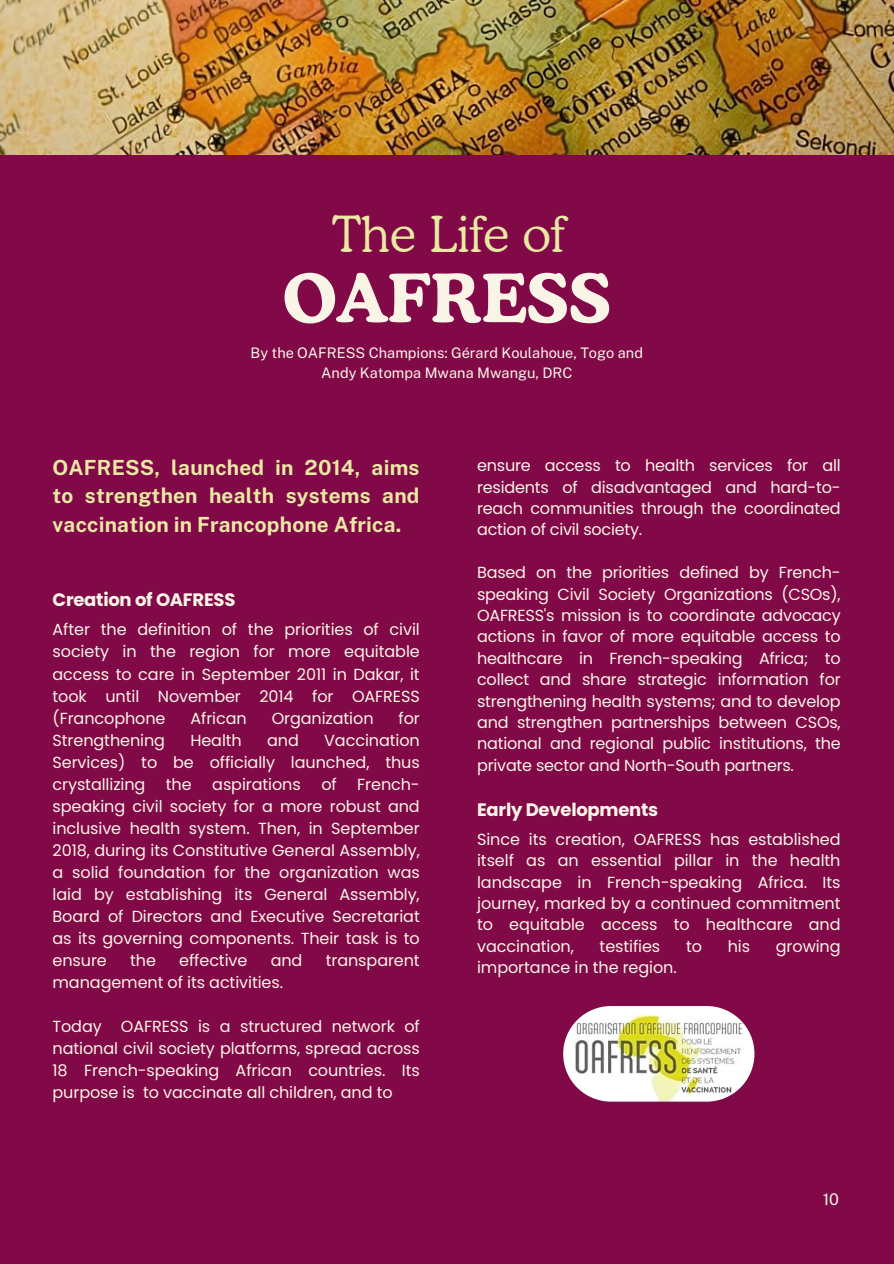
<style>
.page{position:relative;width:894px;height:1264px;background:#fff}
.page>*{position:absolute;margin:0;border:0;box-sizing:border-box;transform-origin:0 0}
.t1{font:700 66.6px "Cooper BT";color:#faf4e6}
.t2{font:300 49.5px "Cooper BT";color:#eae9a4}
.t3{font:700 20.85px/28.2px "Public Sans";letter-spacing:.01em;color:#eae9a4;text-align:justify}
.t4{font:700 18px "Poppins";letter-spacing:-.015em;color:#faf4e6}
.t5{font:16.05px/21.3px "Poppins";letter-spacing:-.005em;color:#faf4e6;text-align:justify}
.t6{font:16.05px "Public Sans";color:#faf4e6}
.t7{font:14.55px/20.2px "Public Sans";color:#faf4e6;text-align:center}
</style>
<div class="page">
<div style="left:0;top:0;width:893px;height:1263px;background:#810947"></div>
<img style="left:0;top:0;width:893px;height:154px">
<img style="left:563px;top:1006px;width:191px;height:95px;border-radius:48px">
<p class="t2" style="left:332px;top:204px;width:234px">The Life of</p>
<h4 class="t1" style="left:282px;top:257px;width:330px">OAFRESS</h4>
<p class="t7" style="left:250px;top:342px;width:394px">By the OAFRESS Champions: Gérard Koulahoue, Togo and<br>Andy Katompa Mwana Mwangu, DRC</p>
<h2 class="t3" style="left:53px;top:453px;width:368px">OAFRESS, launched in 2014, aims to strengthen health systems and vaccination in Francophone Africa.</h2>
<h1 class="t5" style="left:477px;top:455px;width:365px">ensure access to health services for all residents of disadvantaged and hard-to&shy;reach communities through the coordinated action of civil society.</h1>
<p class="t5" style="left:477px;top:562px;width:365px">Based on the priorities defined by French&shy;speaking Civil Society Organizations (CSOs), OAFRESS's mission is to coordinate advocacy actions in favor of more equitable access to healthcare in French-speaking Africa; to collect and share strategic information for strengthening health systems; and to develop and strengthen partnerships between CSOs, national and regional public institutions, the private sector and North-South partners.</p>
<h3 class="t4" style="left:477px;top:796px;width:183px">Early Developments</h3>
<h4 class="t5" style="left:477px;top:828px;width:365px">Since its creation, OAFRESS has established itself as an essential pillar in the health landscape in French-speaking Africa. Its journey, marked by a continued commitment to equitable access to healthcare and vaccination,</h4>
<p class="t4" style="left:53px;top:587px;width:184px">Creation of OAFRESS</p>
<p class="t5" style="left:53px;top:619px;width:368px;line-height:22px">After the definition of the priorities of civil society in the region for more equitable access to care in September 2011 in Dakar, it took until November 2014 for OAFRESS (Francophone</p>
<p class="t5" style="left:190px;top:707px;width:58px">African</p>
<p class="t5" style="left:271px;top:707px;width:103px">Organization</p>
<p class="t5" style="left:398px;top:707px;width:23px">for</p>
<p class="t5" style="left:53px;top:729px;width:368px;line-height:22px;text-indent:271px">Vaccination Services) to be officially launched, thus crystallizing</p>
<p class="t5" style="left:53px;top:729px;width:114px">Strengthening</p>
<p class="t5" style="left:190px;top:729px;width:53px">Health</p>
<p class="t5" style="left:267px;top:729px;width:33px">and</p>
<p class="t5" style="left:166px;top:773px;width:27px">the</p>
<p class="t5" style="left:212px;top:773px;width:90px">aspirations</p>
<p class="t5" style="left:321px;top:773px;width:17px">of</p>
<p class="t5" style="left:53px;top:773px;width:368px;line-height:22px;text-indent:304px">French&shy;speaking civil society for a more robust and inclusive health system. Then, in September 2018, during its Constitutive General Assembly, a solid foundation for the organization was laid by establishing its General Assembly, Board of Directors and Executive Secretariat as its governing components. Their task is to ensure</p>
<h4 class="t5" style="left:599px;top:935px;width:62px">testifies</h4>
<h4 class="t5" style="left:685px;top:935px;width:18px">to</h4>
<h4 class="t5" style="left:727px;top:935px;width:24px">his</h4>
<h4 class="t5" style="left:775px;top:935px;width:66px">growing</h4>
<h4 class="t5" style="left:477px;top:957px;width:201px">importance in the region.</h4>
<p class="t5" style="left:130px;top:949px;width:27px">the</p>
<p class="t5" style="left:179px;top:949px;width:70px">effective</p>
<p class="t5" style="left:270px;top:949px;width:33px">and</p>
<p class="t5" style="left:325px;top:949px;width:96px">transparent</p>
<p class="t5" style="left:53px;top:971px;width:232px">management of its activities.</p>
<p class="t5" style="left:53px;top:1015px;width:368px;line-height:22px">Today OAFRESS is a structured network of national civil society platforms, spread across 18 French-speaking African countries. Its purpose is to vaccinate all children, and to</p>
<p class="t6" style="left:822px;top:1189px;width:18px">10</p>
</div>
